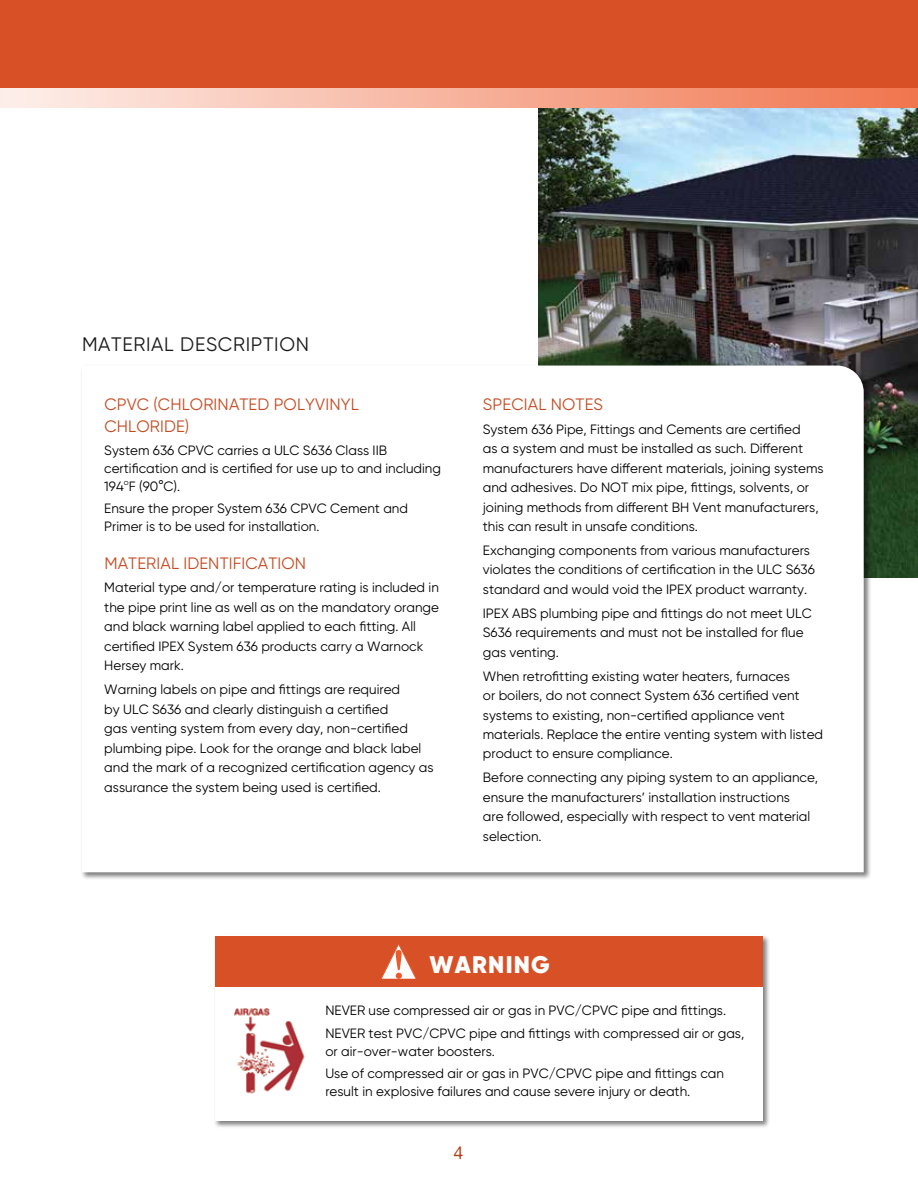
<style>
.page{position:relative;width:918px;height:1188px;background:#fff}
.page>*{position:absolute;margin:0;border:0;box-sizing:border-box;transform-origin:0 0}
.t1{font:900 24px "Gilroy";letter-spacing:.05em;color:#fff}
.t2{font:19.5px "Gilroy";letter-spacing:.035em;color:#000}
.t3{font:18px "Alte Haas Grotesk";color:#b1411b}
.t4{font:16.5px/22.5px "Gilroy";letter-spacing:.01em;color:#c54a21}
.t5{font:13.5px/19.5px "Gilroy";color:#000}
</style>
<div class="page">
<div style="left:214px;top:934px;width:556px;height:195px;background:#000;opacity:.5"></div>
<div style="left:215px;top:935px;width:548px;height:186px;background:#fff"></div>
<div style="left:215px;top:936px;width:548px;height:50px;background:#d85126"></div>
<img style="left:539px;top:108px;width:379px;height:470px">
<div style="left:0;top:0;width:918px;height:99px;background:#d85126"></div>
<div style="left:0;top:89px;width:918px;height:19px;background:linear-gradient(to right,#fdefeb,#f0754e)"></div>
<div style="left:80px;top:364px;width:791px;height:516px;background:#000;opacity:.5"></div>
<svg style="left:82px;top:366px;width:782px;height:506px"></svg>
<svg style="left:381px;top:944px;width:36px;height:35px"></svg>
<img style="left:234px;top:1008px;width:71px;height:86px">
<h2 class="t2" style="left:82px;top:332px;width:229px">MATERIAL DESCRIPTION</h2>
<p class="t4" style="left:104px;top:393px;width:256px">CPVC (CHLORINATED POLYVINYL<br>CHLORIDE)</p>
<p class="t5" style="left:104px;top:441px;width:338px;line-height:18px">System 636 CPVC carries a ULC S636 Class IIB certification and is certified for use up to and including<br>194<sup>o</sup>F (90°C).</p>
<p class="t5" style="left:104px;top:499px;width:305px;line-height:18px">Ensure the proper System 636 CPVC Cement and<br>Primer is to be used for installation.</p>
<p class="t4" style="left:104px;top:551px;width:203px">MATERIAL IDENTIFICATION</p>
<p class="t5" style="left:104px;top:578px;width:336px">Material type and/or temperature rating is included in the pipe print line as well as on the mandatory orange and black warning label applied to each fitting. All certified IPEX System 636 products carry a Warnock Hersey mark.</p>
<p class="t5" style="left:104px;top:680px;width:331px">Warning labels on pipe and fittings are required<br>by ULC S636 and clearly distinguish a certified<br>gas venting system from every day, non-certified plumbing pipe. Look for the orange and black label and the mark of a recognized certification agency as assurance the system being used is certified.</p>
<p class="t4" style="left:483px;top:393px;width:122px">SPECIAL NOTES</p>
<p class="t5" style="left:483px;top:419px;width:342px">System 636 Pipe, Fittings and Cements are certified<br>as a system and must be installed as such. Different manufacturers have different materials, joining systems and adhesives. Do NOT mix pipe, fittings, solvents, or joining methods from different BH Vent manufacturers, this can result in unsafe conditions.</p>
<p class="t5" style="left:483px;top:540px;width:334px">Exchanging components from various manufacturers violates the conditions of certification in the ULC S636 standard and would void the IPEX product warranty.</p>
<p class="t5" style="left:483px;top:603px;width:330px">IPEX ABS plumbing pipe and fittings do not meet ULC<br>S636 requirements and must not be installed for flue gas venting.</p>
<p class="t5" style="left:483px;top:666px;width:342px">When retrofitting existing water heaters, furnaces<br>or boilers, do not connect System 636 certified vent systems to existing, non-certified appliance vent materials. Replace the entire venting system with listed product to ensure compliance.</p>
<p class="t5" style="left:483px;top:768px;width:337px">Before connecting any piping system to an appliance, ensure the manufacturers’ installation instructions<br>are followed, especially with respect to vent material selection.</p>
<h1 class="t1" style="left:430px;top:949px;width:122px">WARNING</h1>
<p class="t5" style="left:325px;top:999px;width:421px;line-height:22.4px">NEVER use compressed air or gas in PVC/CPVC pipe and fittings.<br>NEVER test PVC/CPVC pipe and fittings with compressed air or gas,</p>
<p class="t5" style="left:325px;top:1040px;width:400px;line-height:22.4px">or air-over-water boosters.<br>Use of compressed air or gas in PVC/CPVC pipe and fittings can</p>
<p class="t5" style="left:325px;top:1081px;width:367px">result in explosive failures and cause severe injury or death.</p>
<h3 class="t3" style="left:454px;top:1142px;width:12px">4</h3>
</div>
